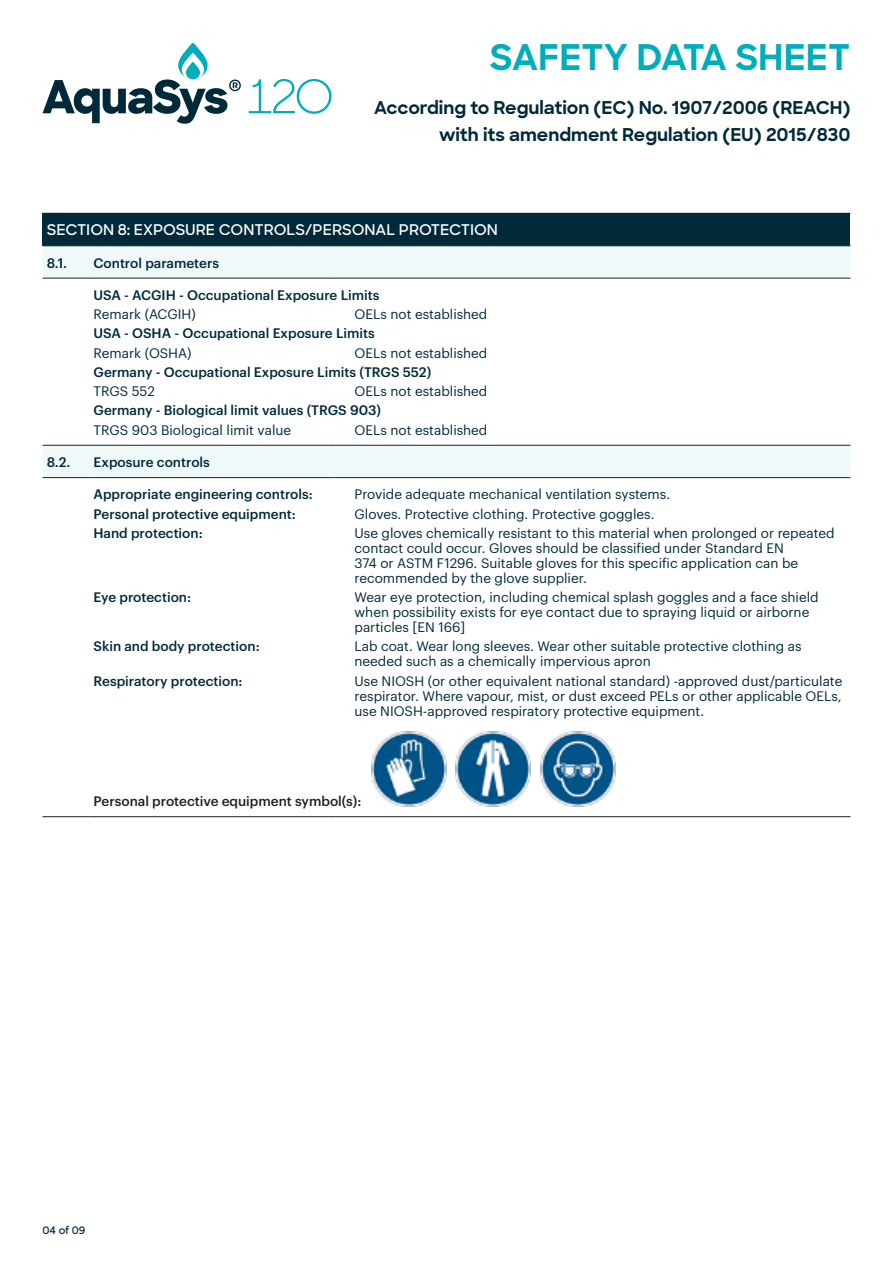
<style>
.page{position:relative;width:893px;height:1263px;background:#fff}
.page>*{position:absolute;margin:0;border:0;box-sizing:border-box;transform-origin:0 0}
.t1{font:700 36px "Sharp Sans";letter-spacing:-.005em;color:#00adbc}
.t2{font:700 18px/27px "Sharp Sans";color:#00293a;text-align:right}
.Section_Head{font:600 15px "Sharp Sans";color:#fff}
.Body{font:13.5px/15px "Graphik";color:#00293a}
.Body-2{font:500 13.5px "Graphik";color:#00293a}
.Sub-section{font:500 13.5px "Graphik";color:#00293a}
.t3{font:500 13.5px "Graphik";color:#231f20}
.t4{font:600 10.5px "Sharp Sans";color:#00293a}
</style>
<div class="page">
<svg style="left:249px;top:79px;width:82px;height:35px"></svg>
<svg style="left:43px;top:43px;width:198px;height:81px"></svg>
<div style="left:43px;top:213px;width:807px;height:33px;background:#00293a"></div>
<div style="left:43px;top:247px;width:807px;height:31px;background:#f0f9fa"></div>
<svg style="left:43px;top:444px;width:807px;height:363px"></svg>
<hr style="left:43px;top:213px;width:46px;height:1px;background:#231f20">
<hr style="left:89px;top:213px;width:247px;height:1px;background:#231f20">
<hr style="left:336px;top:213px;width:514px;height:1px;background:#231f20">
<hr style="left:43px;top:246px;width:46px;height:1px;background:#231f20">
<hr style="left:89px;top:246px;width:247px;height:1px;background:#231f20">
<hr style="left:336px;top:246px;width:514px;height:1px;background:#231f20">
<hr style="left:43px;top:278px;width:46px;height:1px;background:#231f20">
<hr style="left:89px;top:278px;width:247px;height:1px;background:#231f20">
<hr style="left:336px;top:278px;width:514px;height:1px;background:#231f20">
<hr style="left:43px;top:445px;width:46px;height:1px;background:#231f20">
<hr style="left:89px;top:445px;width:247px;height:1px;background:#231f20">
<hr style="left:336px;top:445px;width:514px;height:1px;background:#231f20">
<hr style="left:43px;top:477px;width:46px;height:1px;background:#231f20">
<hr style="left:89px;top:477px;width:247px;height:1px;background:#231f20">
<hr style="left:336px;top:477px;width:514px;height:1px;background:#231f20">
<hr style="left:43px;top:816px;width:46px;height:1px;background:#231f20">
<hr style="left:89px;top:816px;width:247px;height:1px;background:#231f20">
<hr style="left:336px;top:816px;width:514px;height:1px;background:#231f20">
<img style="left:371px;top:731px;width:75px;height:75px">
<img style="left:456px;top:731px;width:75px;height:75px">
<img style="left:540px;top:731px;width:75px;height:75px">
<h1 class="t1" style="left:490px;top:30px;width:362px">SAFETY DATA SHEET</h1>
<h2 class="t2" style="left:374px;top:93px;width:478px">According to Regulation (EC) No. 1907/2006 (REACH) with its amendment Regulation (EU) 2015/830</h2>
<p class="Section_Head" style="left:47px;top:219px;width:453px">SECTION 8: EXPOSURE CONTROLS/PERSONAL PROTECTION</p>
<p class="Sub-section" style="left:47px;top:252px;width:22px">8.1.</p>
<p class="Sub-section" style="left:94px;top:252px;width:127px">Control parameters</p>
<p class="Body-2" style="left:94px;top:285px;width:287px">USA - ACGIH - Occupational Exposure Limits</p>
<p class="Body" style="left:94px;top:306px;width:104px">Remark (ACGIH)</p>
<p class="Body" style="left:355px;top:306px;width:134px">OELs not established</p>
<p class="Body-2" style="left:94px;top:323px;width:283px">USA - OSHA - Occupational Exposure Limits</p>
<p class="Body" style="left:94px;top:344px;width:100px">Remark (OSHA)</p>
<p class="Body" style="left:355px;top:344px;width:134px">OELs not established</p>
<p class="Body-2" style="left:94px;top:362px;width:339px">Germany - Occupational Exposure Limits (TRGS 552)</p>
<p class="Body" style="left:94px;top:383px;width:63px">TRGS 552</p>
<p class="Body" style="left:355px;top:383px;width:134px">OELs not established</p>
<p class="Body-2" style="left:94px;top:400px;width:289px">Germany - Biological limit values (TRGS 903)</p>
<p class="Body" style="left:94px;top:421px;width:199px">TRGS 903 Biological limit value</p>
<p class="Body" style="left:355px;top:421px;width:134px">OELs not established</p>
<p class="Sub-section" style="left:47px;top:452px;width:25px">8.2.</p>
<p class="Sub-section" style="left:94px;top:452px;width:118px">Exposure controls</p>
<p class="Body-2" style="left:94px;top:484px;width:221px">Appropriate engineering controls:</p>
<p class="Body" style="left:355px;top:486px;width:317px">Provide adequate mechanical ventilation systems.</p>
<p class="Body-2" style="left:94px;top:503px;width:204px">Personal protective equipment:</p>
<p class="Body" style="left:355px;top:505px;width:301px">Gloves. Protective clothing. Protective goggles.</p>
<p class="Body-2" style="left:94px;top:523px;width:111px">Hand protection:</p>
<p class="Body" style="left:355px;top:524px;width:482px">Use gloves chemically resistant to this material when prolonged or repeated contact could occur. Gloves should be classified under Standard EN<br>374 or ASTM F1296. Suitable gloves for this specific application can be recommended by the glove supplier.</p>
<p class="Body-2" style="left:94px;top:587px;width:99px">Eye protection:</p>
<p class="Body" style="left:355px;top:588px;width:466px">Wear eye protection, including chemical splash goggles and a face shield when possibility exists for eye contact due to spraying liquid or airborne particles [EN 166]</p>
<p class="Body-2" style="left:94px;top:636px;width:168px">Skin and body protection:</p>
<p class="Body" style="left:355px;top:638px;width:448px">Lab coat. Wear long sleeves. Wear other suitable protective clothing as needed such as a chemically impervious apron</p>
<p class="Body-2" style="left:94px;top:670px;width:151px">Respiratory protection:</p>
<p class="Body" style="left:355px;top:672px;width:489px;text-align:justify">Use NIOSH (or other equivalent national standard) -approved dust/particulate respirator. Where vapour, mist, or dust exceed PELs or other applicable OELs, use NIOSH-approved respiratory protective equipment.</p>
<p class="t3" style="left:94px;top:791px;width:269px">Personal protective equipment symbol(s):</p>
<p class="t4" style="left:43px;top:1222px;width:44px">04 of 09</p>
</div>
